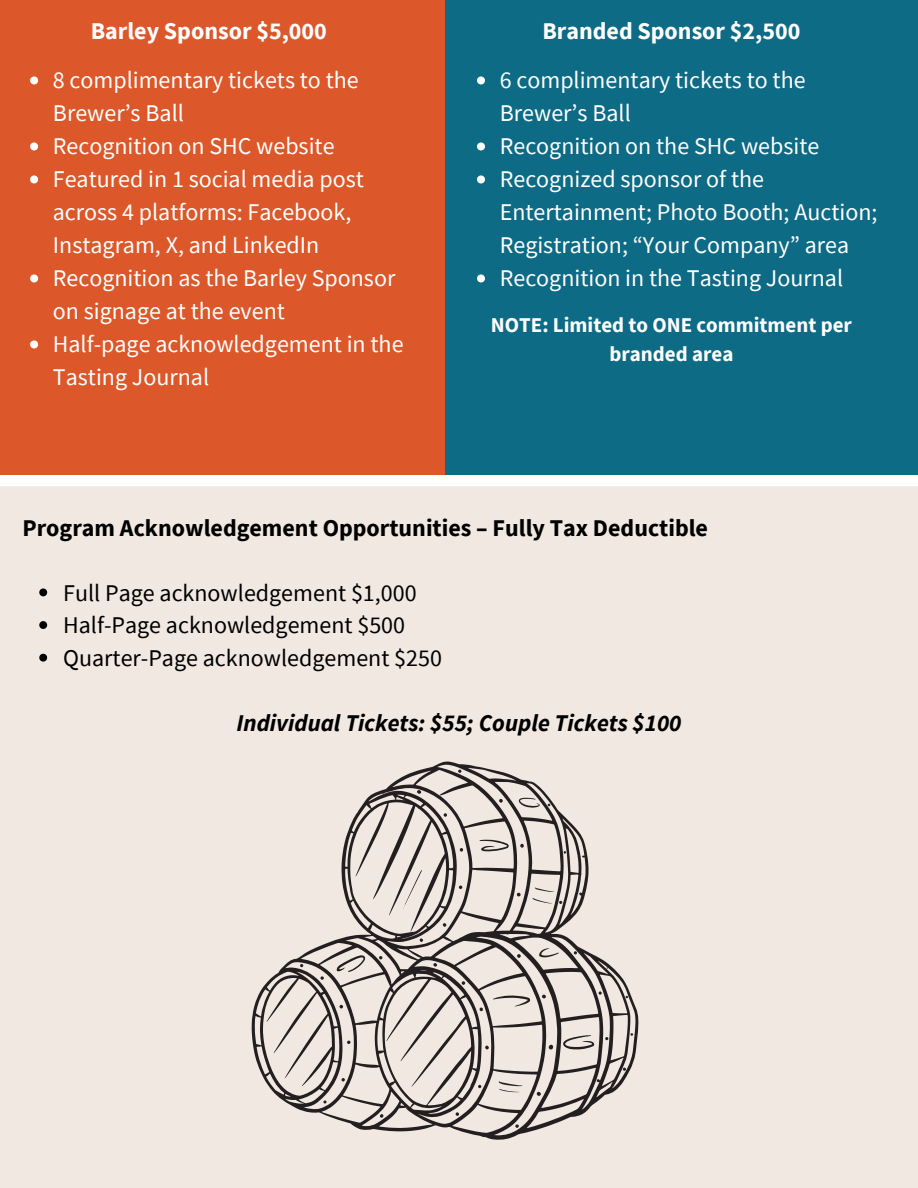
<style>
.page{position:relative;width:918px;height:1188px;background:#f0e8e1}
.page>*{position:absolute;margin:0;border:0;box-sizing:border-box;transform-origin:0 0}
.t1{font:24px/33px "Source Sans Pro";color:#fff}
.t2{font:24px "Source Sans Pro";color:#000}
.t3{font:700 24px "Source Sans Pro";color:#000}
.t4{font:700 24px "Source Sans Pro";color:#fff}
.t5{font:italic 700 24px "Source Sans Pro";color:#000}
.t6{font:700 21px/29px "Source Sans Pro";color:#fff;text-align:center}
</style>
<div class="page">
<div style="left:0;top:0;width:918px;height:691px;background:#dc582a"></div>
<div style="left:0;top:481px;width:918px;height:331px;background:#f0e8e1"></div>
<div style="left:445px;top:0;width:473px;height:481px;background:#0d6b85"></div>
<div style="left:0;top:475px;width:918px;height:11px;background:#fff"></div>
<svg style="left:477px;top:76px;width:8px;height:8px"></svg>
<svg style="left:477px;top:142px;width:8px;height:8px"></svg>
<svg style="left:477px;top:175px;width:8px;height:8px"></svg>
<svg style="left:477px;top:274px;width:8px;height:8px"></svg>
<svg style="left:39px;top:588px;width:8px;height:8px"></svg>
<svg style="left:39px;top:621px;width:8px;height:8px"></svg>
<svg style="left:39px;top:654px;width:8px;height:8px"></svg>
<svg style="left:252px;top:761px;width:387px;height:379px"></svg>
<svg style="left:403px;top:870px;width:19px;height:39px"></svg>
<svg style="left:417px;top:790px;width:4px;height:4px"></svg>
<svg style="left:443px;top:923px;width:3px;height:4px"></svg>
<svg style="left:460px;top:848px;width:3px;height:4px"></svg>
<svg style="left:444px;top:813px;width:3px;height:4px"></svg>
<svg style="left:420px;top:938px;width:3px;height:4px"></svg>
<svg style="left:549px;top:1044px;width:4px;height:6px"></svg>
<svg style="left:537px;top:1092px;width:4px;height:4px"></svg>
<svg style="left:542px;top:995px;width:4px;height:3px"></svg>
<svg style="left:517px;top:954px;width:4px;height:4px"></svg>
<svg style="left:515px;top:1124px;width:4px;height:4px"></svg>
<svg style="left:493px;top:995px;width:38px;height:12px"></svg>
<svg style="left:517px;top:893px;width:4px;height:3px"></svg>
<svg style="left:520px;top:844px;width:4px;height:4px"></svg>
<svg style="left:499px;top:799px;width:4px;height:4px"></svg>
<svg style="left:485px;top:1046px;width:4px;height:3px"></svg>
<svg style="left:462px;top:981px;width:3px;height:4px"></svg>
<svg style="left:433px;top:963px;width:4px;height:4px"></svg>
<svg style="left:456px;top:1112px;width:3px;height:4px"></svg>
<svg style="left:340px;top:1005px;width:3px;height:4px"></svg>
<svg style="left:341px;top:1078px;width:4px;height:4px"></svg>
<svg style="left:320px;top:976px;width:4px;height:4px"></svg>
<svg style="left:323px;top:1100px;width:4px;height:4px"></svg>
<svg style="left:480px;top:840px;width:29px;height:12px"></svg>
<svg style="left:563px;top:1035px;width:31px;height:15px"></svg>
<svg style="left:499px;top:1081px;width:24px;height:11px"></svg>
<svg style="left:535px;top:887px;width:20px;height:5px"></svg>
<svg style="left:532px;top:898px;width:20px;height:5px"></svg>
<svg style="left:337px;top:955px;width:29px;height:17px"></svg>
<svg style="left:599px;top:991px;width:3px;height:4px"></svg>
<svg style="left:539px;top:948px;width:20px;height:9px"></svg>
<svg style="left:519px;top:798px;width:21px;height:10px"></svg>
<svg style="left:380px;top:1114px;width:3px;height:4px"></svg>
<svg style="left:30px;top:76px;width:8px;height:8px"></svg>
<svg style="left:30px;top:142px;width:8px;height:8px"></svg>
<svg style="left:30px;top:175px;width:8px;height:8px"></svg>
<svg style="left:30px;top:274px;width:8px;height:8px"></svg>
<svg style="left:30px;top:340px;width:8px;height:8px"></svg>
<p class="t4" style="left:91px;top:16px;width:238px">Barley Sponsor $5,000</p>
<h1 class="t1" style="left:53px;top:63px;width:307px">8 complimentary tickets to the<br>Brewer’s Ball</h1>
<p class="t1" style="left:53px;top:129px;width:283px">Recognition on SHC website</p>
<p class="t1" style="left:53px;top:162px;width:313px">Featured in 1 social media post across 4 platforms: Facebook,<br>Instagram, X, and LinkedIn</p>
<p class="t1" style="left:53px;top:261px;width:344px">Recognition as the Barley Sponsor on signage at the event</p>
<h1 class="t1" style="left:53px;top:327px;width:352px">Half-page acknowledgement in the<br>Tasting Journal</h1>
<h1 class="t4" style="left:542px;top:16px;width:260px">Branded Sponsor $2,500</h1>
<p class="t1" style="left:500px;top:63px;width:307px">6 complimentary tickets to the<br>Brewer’s Ball</p>
<p class="t1" style="left:500px;top:129px;width:321px">Recognition on the SHC website</p>
<p class="t1" style="left:500px;top:162px;width:379px">Recognized sponsor of the<br>Entertainment; Photo Booth; Auction;<br>Registration; “Your Company” area</p>
<p class="t1" style="left:500px;top:261px;width:345px">Recognition in the Tasting Journal</p>
<p class="t6" style="left:491px;top:311px;width:362px">NOTE: Limited to ONE commitment per branded area</p>
<h1 class="t3" style="left:22px;top:512px;width:687px">Program Acknowledgement Opportunities – Fully Tax Deductible</h1>
<p class="t2" style="left:63px;top:577px;width:355px">Full Page acknowledgement $1,000</p>
<p class="t2" style="left:63px;top:610px;width:343px">Half-Page acknowledgement $500</p>
<p class="t2" style="left:63px;top:642px;width:380px">Quarter-Page acknowledgement $250</p>
<p class="t5" style="left:236px;top:708px;width:447px">Individual Tickets: $55; Couple Tickets $100</p>
</div>
